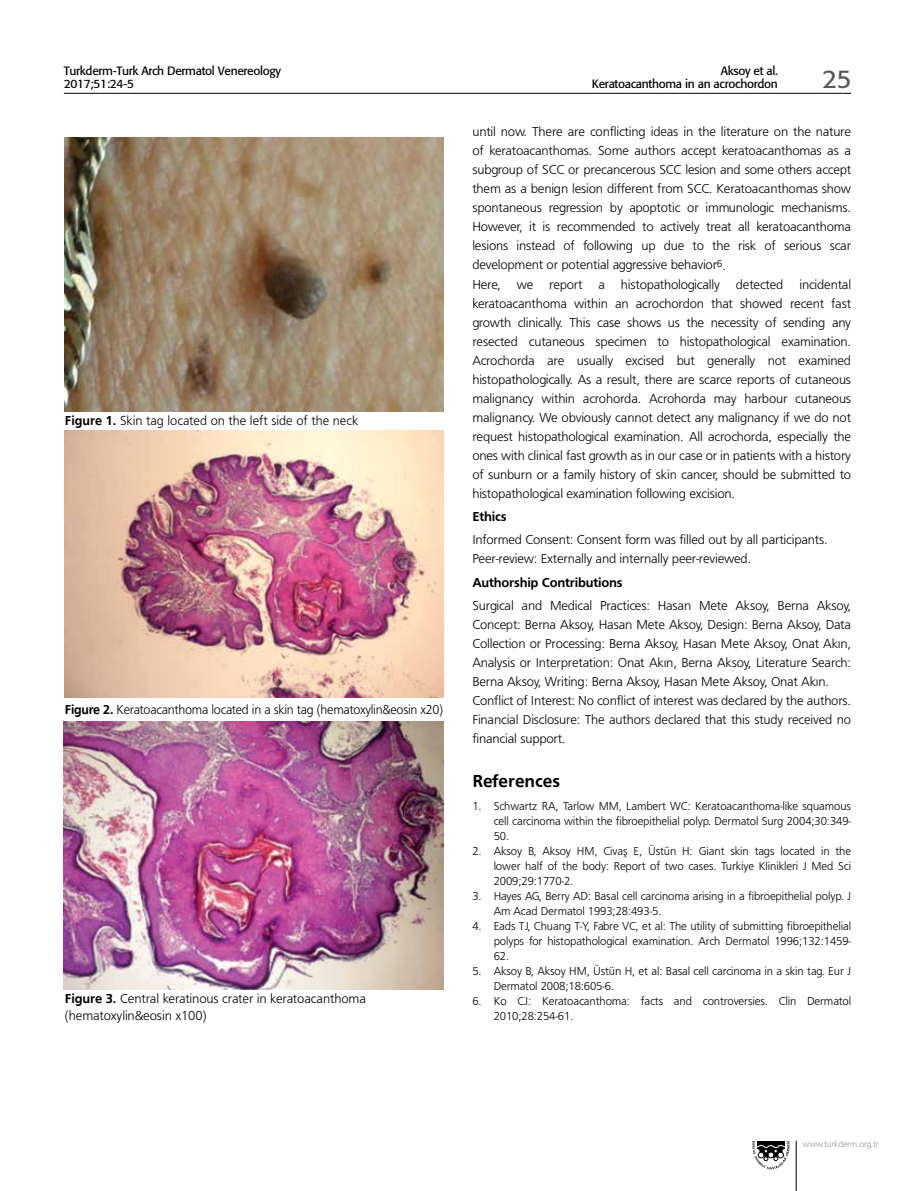
<style>
.page{position:relative;width:915px;height:1191px;background:#fff}
.page>*{position:absolute;margin:0;border:0;box-sizing:border-box;transform-origin:0 0}
.t1{font:25.5px "Formata Tr";color:#58595b}
.t2{font:18px "Frugal Bold Tr";color:#000}
.t3{font:13.5px/19px "Frugal Normal Tr";letter-spacing:-.015em;color:#000}
.t4{font:13.5px "Frugal Normal Tr";letter-spacing:-.015em;color:#000;scale:.96 1}
.t5{font:13.5px "Frugal Bold Tr";letter-spacing:-.015em;color:#000}
.t6{font:12px/15px "Frugal Normal Tr";letter-spacing:-.01em;color:#000;text-align:justify}
.t7{font:12px/12.8px "Formata Tr";letter-spacing:-.025em;color:#000}
.t8{font:9px "Frugal Normal Tr";letter-spacing:-.01em;color:#939598}
.s1{font-family:"Frugal Bold Tr"}
</style>
<div class="page">
<svg style="left:752px;top:1140px;width:37px;height:29px"></svg>
<hr style="left:795px;top:1140px;width:1px;height:51px;background:#000">
<hr style="left:64px;top:93px;width:786px;height:1px;background:#000">
<img style="left:64px;top:138px;width:379px;height:273px">
<img style="left:64px;top:430px;width:379px;height:268px">
<img style="left:64px;top:721px;width:379px;height:268px">
<p class="t7" style="left:64px;top:65px;width:219px">Turkderm-Turk Arch Dermatol Venereology<br>2017;51:24-5</p>
<p class="t7" style="left:591px;top:65px;width:187px;text-align:right">Aksoy et al.<br>Keratoacanthoma in an acrochordon</p>
<p class="t3" style="left:472px;top:122px;width:380px">until now. There are conflicting ideas in the literature on the nature of keratoacanthomas. Some authors accept keratoacanthomas as a subgroup of SCC or precancerous SCC lesion and some others accept them as a benign lesion different from SCC. Keratoacanthomas show spontaneous regression by apoptotic or immunologic mechanisms.<br>However, it is recommended to actively treat all keratoacanthoma lesions instead of following up due to the risk of serious scar development or potential aggressive behavior<sup>6</sup>.<br>Here, we report a histopathologically detected incidental keratoacanthoma within an acrochordon that showed recent fast growth clinically. This case shows us the necessity of sending any resected cutaneous specimen to histopathological examination.<br>Acrochorda are usually excised but generally not examined histopathologically. As a result, there are scarce reports of cutaneous malignancy within acrohorda. Acrohorda may harbour cutaneous malignancy. We obviously cannot detect any malignancy if we do not request histopathological examination. All acrochorda, especially the ones with clinical fast growth as in our case or in patients with a history of sunburn or a family history of skin cancer, should be submitted to histopathological examination following excision.</p>
<p class="t5" style="left:472px;top:508px;width:36px">Ethics</p>
<p class="t3" style="left:472px;top:530px;width:356px">Informed Consent: Consent form was filled out by all participants.<br>Peer-review: Externally and internally peer-reviewed.</p>
<p class="t5" style="left:472px;top:574px;width:152px">Authorship Contributions</p>
<p class="t3" style="left:472px;top:595px;width:380px">Surgical and Medical Practices: Hasan Mete Aksoy, Berna Aksoy, Concept: Berna Aksoy, Hasan Mete Aksoy, Design: Berna Aksoy, Data Collection or Processing: Berna Aksoy, Hasan Mete Aksoy, Onat Akın, Analysis or Interpretation: Onat Akın, Berna Aksoy, Literature Search:<br>Berna Aksoy, Writing: Berna Aksoy, Hasan Mete Aksoy, Onat Akın.<br>Conflict of Interest: No conflict of interest was declared by the authors.<br>Financial Disclosure: The authors declared that this study received no financial support.</p>
<h2 class="t2" style="left:472px;top:770px;width:89px">References</h2>
<p class="t6" style="left:493px;top:798px;width:359px;text-indent:-21px">1. Schwartz RA, Tarlow MM, Lambert WC: Keratoacanthoma-like squamous cell carcinoma within the fibroepithelial polyp. Dermatol Surg 2004;30:349- 50.</p>
<p class="t6" style="left:493px;top:843px;width:359px;text-indent:-21px">2. Aksoy B, Aksoy HM, Civaş E, Üstün H: Giant skin tags located in the lower half of the body: Report of two cases. Turkiye Klinikleri J Med Sci 2009;29:1770-2.</p>
<p class="t6" style="left:493px;top:888px;width:359px;text-indent:-21px">3. Hayes AG, Berry AD: Basal cell carcinoma arising in a fibroepithelial polyp. J<br>Am Acad Dermatol 1993;28:493-5.</p>
<p class="t6" style="left:493px;top:918px;width:359px;text-indent:-21px">4. Eads TJ, Chuang T-Y, Fabre VC, et al: The utility of submitting fibroepithelial polyps for histopathological examination. Arch Dermatol 1996;132:1459- 62.</p>
<p class="t6" style="left:493px;top:963px;width:359px;text-indent:-21px">5. Aksoy B, Aksoy HM, Üstün H, et al: Basal cell carcinoma in a skin tag. Eur J<br>Dermatol 2008;18:605-6.</p>
<p class="t6" style="left:493px;top:993px;width:359px;text-indent:-21px">6. Ko CJ: Keratoacanthoma: facts and controversies. Clin Dermatol<br>2010;28:254-61.</p>
<h1 class="t1" style="left:821px;top:64px;width:31px">25</h1>
<p class="t3" style="left:65px;top:410px;width:295px"><span class="s1">Figure 1.</span> Skin tag located on the left side of the neck</p>
<p class="t4" style="left:65px;top:701px;width:395px"><span class="s1">Figure 2.</span> Keratoacanthoma located in a skin tag (hematoxylin&amp;eosin x20)</p>
<p class="t3" style="left:65px;top:990px;width:302px;line-height:16.5px"><span class="s1">Figure 3.</span> Central keratinous crater in keratoacanthoma (hematoxylin&amp;eosin x100)</p>
<p class="t8" style="left:802px;top:1139px;width:77px">www.turkderm.org.tr</p>
</div>
